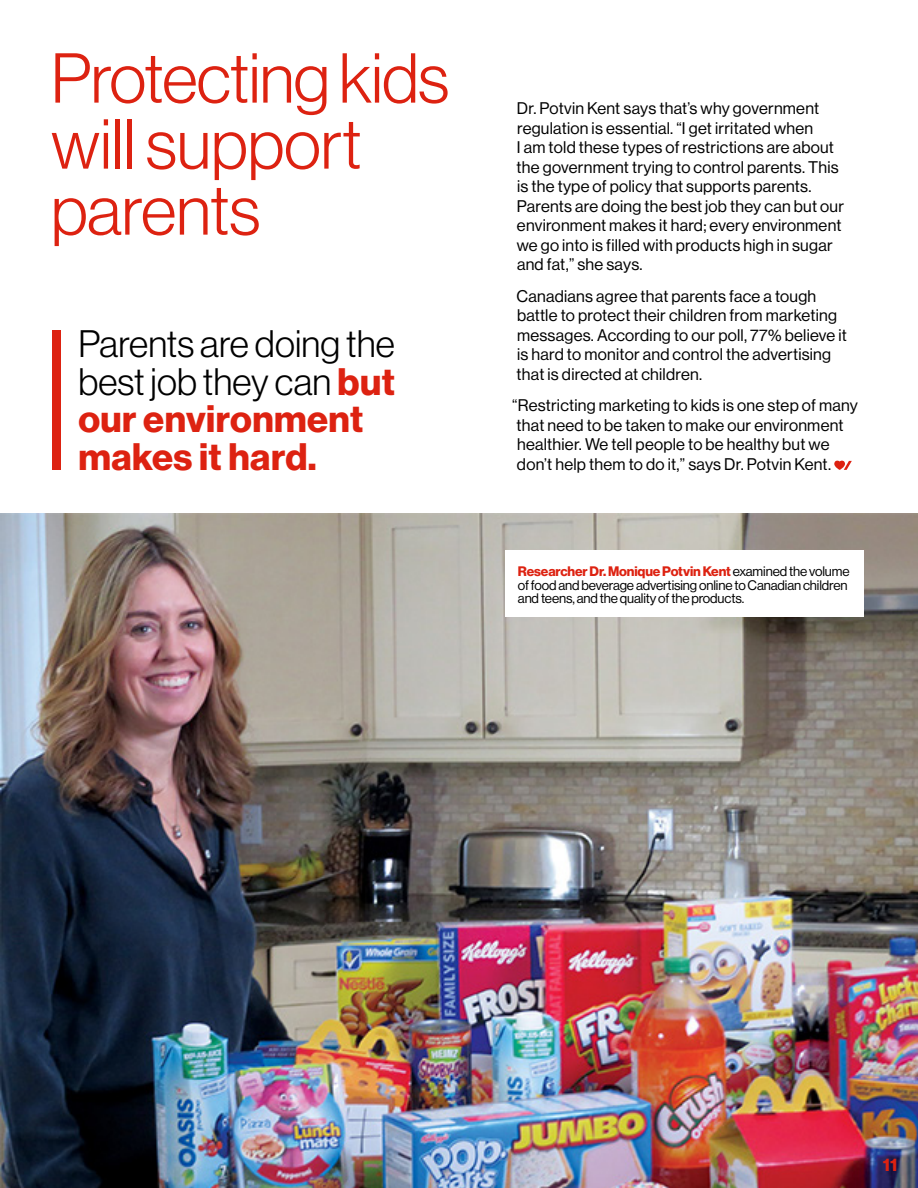
<style>
.page{position:relative;width:918px;height:1188px;background:#fff}
.page>*{position:absolute;margin:0;border:0;box-sizing:border-box;transform-origin:0 0}
.MainHeading{font:69px/66px "N Haas Grotesk DS Std 45 Lt";letter-spacing:-.01em;color:#d21}
.t1{font:37.5px/37.5px "N Haas Grotesk DS Std 45 Lt";letter-spacing:.005em;color:#000}
.t2{font:17.7px "N Haas Grotesk DS Std 75 Bd";color:#d21}
.Paragraph_Style_1{font:16.5px/19.5px "N Haas Grotesk DS Std 55 Rg";letter-spacing:.015em;color:#000}
.MainHeading-2{font:13.5px/13.5px "N Haas Grotesk DS Std 55 Rg";letter-spacing:-.01em;color:#000}
.s1{font-family:"N Haas Grotesk DS Std 75 Bd";color:#d21}
</style>
<div class="page">
<img style="left:1px;top:514px;width:917px;height:674px">
<svg style="left:834px;top:460px;width:18px;height:10px"></svg>
<div style="left:52px;top:330px;width:10px;height:140px;background:#d21"></div>
<div style="left:505px;top:551px;width:359px;height:66px;background:#fff"></div>
<p class="MainHeading" style="left:51px;top:45px;width:400px">Protecting kids will support parents</p>
<p class="t1" style="left:78px;top:325px;width:318px">Parents are doing the best job they can <span class="s1">but our environment makes it hard.</span></p>
<p class="Paragraph_Style_1" style="left:517px;top:99px;width:329px">Dr. Potvin Kent says that’s why government regulation is essential. “I get irritated when<br>I am told these types of restrictions are about the government trying to control parents. This is the type of policy that supports parents.<br>Parents are doing the best job they can but our environment makes it hard; every environment we go into is filled with products high in sugar and fat,” she says.</p>
<p class="Paragraph_Style_1" style="left:517px;top:286px;width:332px">Canadians agree that parents face a tough battle to protect their children from marketing messages. According to our poll, 77% believe it is hard to monitor and control the advertising that is directed at children.</p>
<p class="Paragraph_Style_1" style="left:512px;top:396px;width:347px">“Restricting marketing to kids is one step of many that need to be taken to make our environment healthier. We tell people to be healthy but we don’t help them to do it,” says Dr. Potvin Kent.</p>
<p class="MainHeading-2" style="left:518px;top:565px;width:333px"><span class="s1">Researcher Dr. Monique Potvin Kent</span> examined the volume of food and beverage advertising online to Canadian children and teens, and the quality of the products.</p>
<p class="t2" style="left:883px;top:1155px;width:16px">11</p>
</div>
